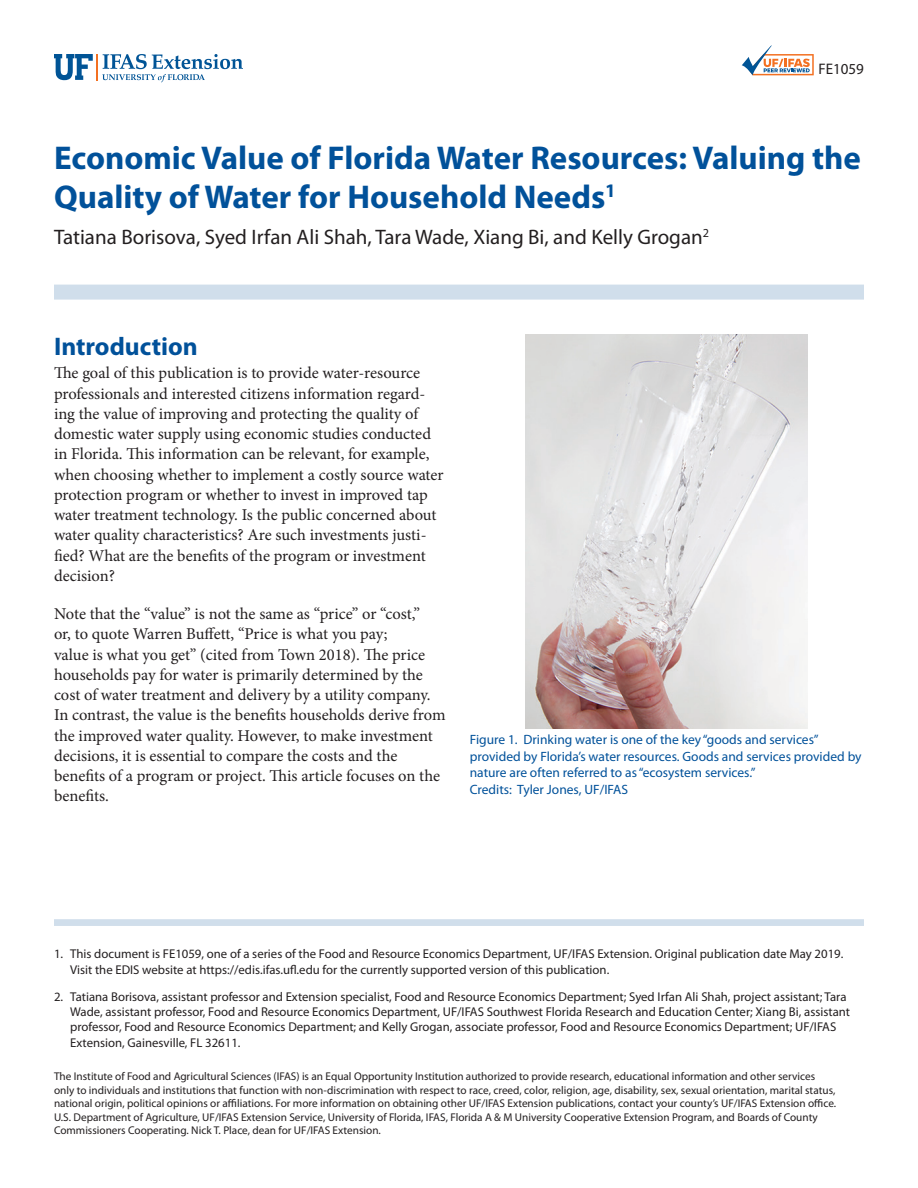
<style>
.page{position:relative;width:918px;height:1188px;background:#fff}
.page>*{position:absolute;margin:0;border:0;box-sizing:border-box;transform-origin:0 0}
.TitleRegular{font:700 33px/39.6px "Myriad Pro";color:#01519a}
.SectionHeading0{font:700 25.5px "Myriad Pro";color:#01519a}
.Author{font:21px "Myriad Pro";color:#231f20}
.Paragraph{font:16.5px/20.2px "Minion Pro";letter-spacing:-.005em;color:#231f20}
.PubNumber{font:15.3px "Myriad Pro";color:#231f20}
.FigureCaption{font:13.5px/16.5px "Myriad Pro";color:#01519a}
.t1{font:12.75px/15.3px "Myriad Pro";color:#231f20}
.Disclaimer{font:11.25px/13.5px "Myriad Pro";color:#231f20}
</style>
<div class="page">
<svg style="left:54px;top:54px;width:189px;height:28px"></svg>
<div style="left:54px;top:285px;width:810px;height:15px;background:#d0deeb"></div>
<div style="left:54px;top:919px;width:810px;height:7px;background:#d0deeb"></div>
<img style="left:526px;top:335px;width:282px;height:394px">
<svg style="left:742px;top:45px;width:72px;height:30px"></svg>
<p class="PubNumber" style="left:819px;top:60px;width:47px">FE1059</p>
<p class="TitleRegular" style="left:54px;top:137px;width:809px">Economic Value of Florida Water Resources: Valuing the<br>Quality of Water for Household Needs<sup>1</sup></p>
<p class="Author" style="left:54px;top:224px;width:657px">Tatiana Borisova, Syed Irfan Ali Shah, Tara Wade, Xiang Bi, and Kelly Grogan<sup>2</sup></p>
<p class="SectionHeading0" style="left:54px;top:330px;width:145px">Introduction</p>
<p class="Paragraph" style="left:54px;top:363px;width:391px">The goal of this publication is to provide water-resource professionals and interested citizens information regard&shy;ing the value of improving and protecting the quality of domestic water supply using economic studies conducted in Florida. This information can be relevant, for example, when choosing whether to implement a costly source water protection program or whether to invest in improved tap water treatment technology. Is the public concerned about water quality characteristics? Are such investments justi&shy;fied? What are the benefits of the program or investment decision?</p>
<p class="Paragraph" style="left:54px;top:604px;width:393px">Note that the “value” is not the same as “price” or “cost,”<br>or, to quote Warren Buffett, “Price is what you pay;<br>value is what you get” (cited from Town 2018). The price households pay for water is primarily determined by the cost of water treatment and delivery by a utility company.<br>In contrast, the value is the benefits households derive from the improved water quality. However, to make investment decisions, it is essential to compare the costs and the benefits of a program or project. This article focuses on the benefits.</p>
<p class="FigureCaption" style="left:470px;top:731px;width:393px">Figure 1. Drinking water is one of the key “goods and services” provided by Florida’s water resources. Goods and services provided by nature are often referred to as “ecosystem services.”</p>
<p class="FigureCaption" style="left:470px;top:781px;width:160px">Credits: Tyler Jones, UF/IFAS</p>
<p class="t1" style="left:70px;top:946px;width:775px;text-indent:-16px">1. This document is FE1059, one of a series of the Food and Resource Economics Department, UF/IFAS Extension. Original publication date May 2019.<br>Visit the EDIS website at https://edis.ifas.ufl.edu for the currently supported version of this publication.</p>
<p class="t1" style="left:70px;top:989px;width:781px;text-indent:-16px">2. Tatiana Borisova, assistant professor and Extension specialist, Food and Resource Economics Department; Syed Irfan Ali Shah, project assistant; Tara Wade, assistant professor, Food and Resource Economics Department, UF/IFAS Southwest Florida Research and Education Center; Xiang Bi, assistant professor, Food and Resource Economics Department; and Kelly Grogan, associate professor, Food and Resource Economics Department; UF/IFAS Extension, Gainesville, FL 32611.</p>
<p class="Disclaimer" style="left:54px;top:1069px;width:784px">The Institute of Food and Agricultural Sciences (IFAS) is an Equal Opportunity Institution authorized to provide research, educational information and other services only to individuals and institutions that function with non-discrimination with respect to race, creed, color, religion, age, disability, sex, sexual orientation, marital status, national origin, political opinions or affiliations. For more information on obtaining other UF/IFAS Extension publications, contact your county’s UF/IFAS Extension office.<br>U.S. Department of Agriculture, UF/IFAS Extension Service, University of Florida, IFAS, Florida A &amp; M University Cooperative Extension Program, and Boards of County Commissioners Cooperating. Nick T. Place, dean for UF/IFAS Extension.</p>
</div>
